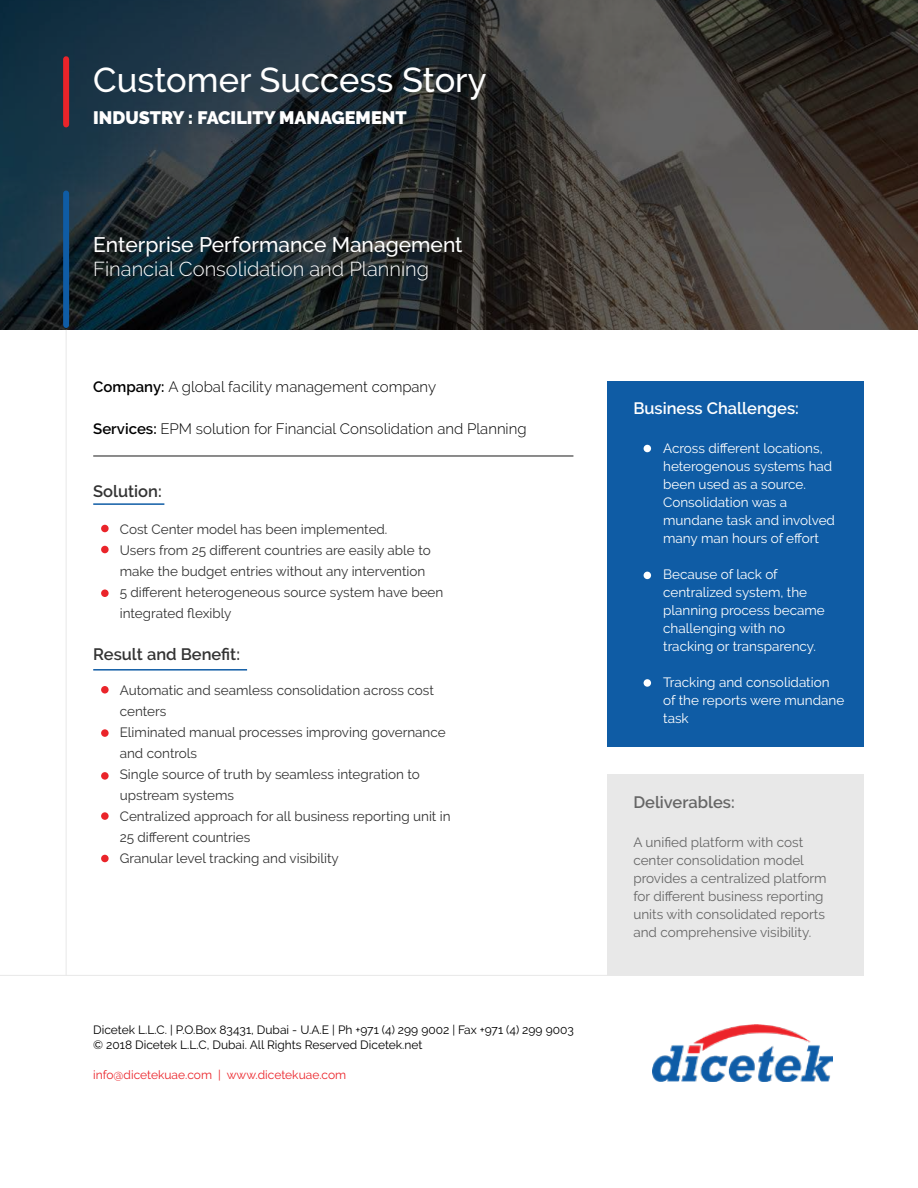
<style>
.page{position:relative;width:918px;height:1188px;background:#fff}
.page>*{position:absolute;margin:0;border:0;box-sizing:border-box;transform-origin:0 0}
.t1{font:500 34.5px "Raleway";color:#fff}
.t2{font:500 21px "Raleway";color:#fff}
.t3{font:300 20.1px "Raleway";color:#fff}
.t4{font:900 18px "Raleway";color:#fff}
.t5{font:600 16.5px "Raleway";color:#333}
.t6{font:600 16.5px "Raleway";color:#fff}
.t7{font:600 16.5px "Raleway";color:#666}
.t8{font:300 15px "Raleway";color:#000}
.t9{font:13.5px/21px "Raleway";color:#333}
.t10{font:13.5px/18px "Raleway";color:#fff}
.t11{font:13.5px/18px "Raleway";color:#666}
.t12{font:12px/15px "Raleway";color:#000}
.t13{font:12px "Raleway";color:#eb242a}
.s1{font-weight:600}
</style>
<div class="page">
<div style="left:608px;top:381px;width:256px;height:366px;background:#0f5ca5"></div>
<div style="left:608px;top:774px;width:256px;height:201px;background:#e8e8e8"></div>
<svg style="left:0;top:0;width:918px;height:330px;background:#2e3437"></svg>
<div style="left:644px;top:445px;width:7px;height:7px;background:#fff;border-radius:50%"></div>
<div style="left:101px;top:525px;width:8px;height:7px;background:#ea242a;border-radius:50%"></div>
<div style="left:101px;top:546px;width:8px;height:7px;background:#ea242a;border-radius:50%"></div>
<div style="left:101px;top:589px;width:8px;height:8px;background:#ea242a;border-radius:50%"></div>
<div style="left:101px;top:686px;width:8px;height:8px;background:#ea242a;border-radius:50%"></div>
<div style="left:101px;top:729px;width:8px;height:8px;background:#ea242a;border-radius:50%"></div>
<div style="left:101px;top:772px;width:8px;height:8px;background:#ea242a;border-radius:50%"></div>
<div style="left:101px;top:812px;width:8px;height:8px;background:#ea242a;border-radius:50%"></div>
<div style="left:101px;top:855px;width:8px;height:7px;background:#ea242a;border-radius:50%"></div>
<div style="left:644px;top:572px;width:7px;height:7px;background:#fff;border-radius:50%"></div>
<div style="left:644px;top:679px;width:7px;height:8px;background:#fff;border-radius:50%"></div>
<hr style="left:93px;top:455px;width:480px;height:2px;background:#666">
<hr style="left:93px;top:503px;width:71px;height:2px;background:#0f5ca5">
<hr style="left:93px;top:669px;width:154px;height:2px;background:#0f5ca5">
<img style="left:653px;top:1024px;width:179px;height:58px">
<div style="left:63px;top:59px;width:6px;height:65px;background:#ea242a"></div>
<div style="left:63px;top:193px;width:6px;height:132px;background:#0f5ca5"></div>
<hr style="left:66px;top:330px;width:1px;height:645px;background:#e8e8e8">
<hr style="left:0;top:975px;width:631px;height:1px;background:#e8e8e8">
<h1 class="t1" style="left:93px;top:60px;width:395px">Customer Success Story</h1>
<h3 class="t4" style="left:93px;top:108px;width:315px">INDUSTRY : FACILITY MANAGEMENT</h3>
<h2 class="t2" style="left:93px;top:232px;width:371px">Enterprise Performance Management</h2>
<h3 class="t3" style="left:93px;top:257px;width:337px">Financial Consolidation and Planning</h3>
<p class="t8" style="left:93px;top:378px;width:344px"><span class="s1">Company:</span> A global facility management company</p>
<p class="t8" style="left:93px;top:420px;width:435px"><span class="s1">Services:</span> EPM solution for Financial Consolidation and Planning</p>
<p class="t5" style="left:93px;top:482px;width:70px">Solution:</p>
<p class="t9" style="left:120px;top:518px;width:325px">Cost Center model has been implemented.<br>Users from 25 different countries are easily able to make the budget entries without any intervention<br>5 different heterogeneous source system have been integrated flexibly</p>
<p class="t5" style="left:93px;top:645px;width:148px">Result and Benefit:</p>
<p class="t9" style="left:120px;top:680px;width:332px">Automatic and seamless consolidation across cost centers<br>Eliminated manual processes improving governance and controls<br>Single source of truth by seamless integration to upstream systems<br>Centralized approach for all business reporting unit in 25 different countries<br>Granular level tracking and visibility</p>
<p class="t12" style="left:93px;top:1022px;width:482px">Dicetek L.L.C. | P.O.Box 83431, Dubai - U.A.E | Ph +971 (4) 299 9002 | Fax +971 (4) 299 9003 © 2018 Dicetek L.L.C, Dubai. All Rights Reserved Dicetek.net</p>
<p class="t13" style="left:93px;top:1068px;width:255px">info@dicetekuae.com | www.dicetekuae.com</p>
<p class="t6" style="left:633px;top:399px;width:167px">Business Challenges:</p>
<p class="t10" style="left:663px;top:439px;width:173px">Across different locations, heterogenous systems had been used as a source.<br>Consolidation was a mundane task and involved many man hours of effort</p>
<p class="t10" style="left:663px;top:565px;width:163px">Because of lack of centralized system, the planning process became challenging with no tracking or transparency.</p>
<p class="t10" style="left:663px;top:673px;width:183px">Tracking and consolidation of the reports were mundane task</p>
<p class="t7" style="left:633px;top:792px;width:103px">Deliverables:</p>
<p class="t11" style="left:633px;top:833px;width:195px">A unified platform with cost center consolidation model provides a centralized platform for different business reporting units with consolidated reports and comprehensive visibility.</p>
</div>
